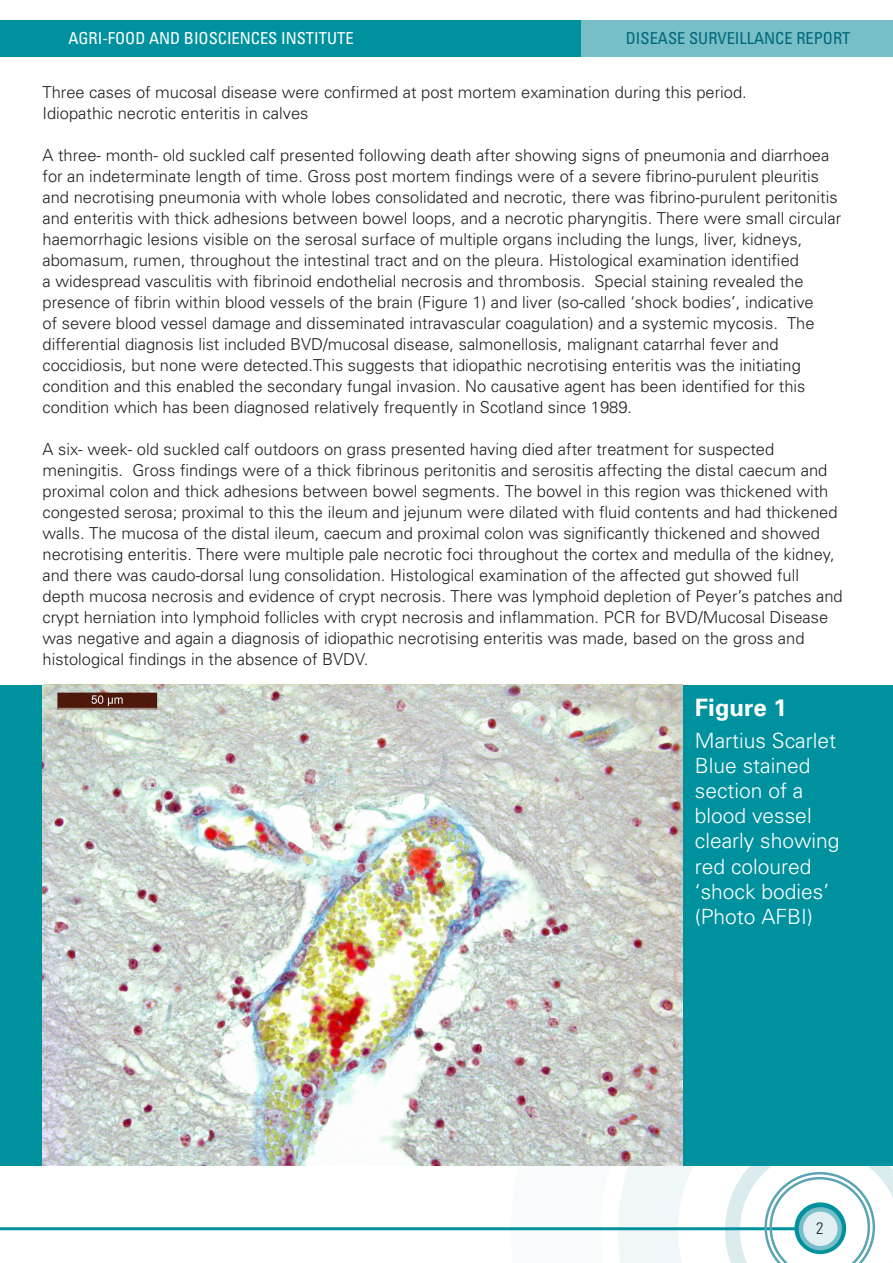
<style>
.page{position:relative;width:893px;height:1263px;background:#fff}
.page>*{position:absolute;margin:0;border:0;box-sizing:border-box;transform-origin:0 0}
.Annotation{font:700 24px "Univers";color:#fff}
.Figure_caption_text{font:300 21px/25.2px "Univers";color:#fff}
.t1{font:300 16.5px/21px "Univers";color:#231f20}
.t2{font:condensed 16.5px "Univers";color:#fff}
.t3{font:condensed 16.5px "Univers";color:#00677a}
.t4{font:300 condensed 16.5px "Univers";color:#231f20}
</style>
<div class="page">
<svg style="left:511px;top:1165px;width:214px;height:98px"></svg>
<hr style="left:0;top:1227px;width:833px;height:3px;background:#00919f">
<div style="left:0;top:20px;width:582px;height:36px;background:#00919f"></div>
<div style="left:582px;top:20px;width:311px;height:36px;background:#77bec7"></div>
<svg style="left:725px;top:1165px;width:168px;height:98px"></svg>
<div style="left:0;top:685px;width:893px;height:480px;background:#00919f"></div>
<img style="left:43px;top:685px;width:640px;height:480px">
<p class="t2" style="left:68px;top:28px;width:287px">AGRI-FOOD AND BIOSCIENCES INSTITUTE</p>
<p class="t3" style="left:626px;top:28px;width:226px">DISEASE SURVEILLANCE REPORT</p>
<p class="t1" style="left:43px;top:82px;width:706px">Three cases of mucosal disease were confirmed at post mortem examination during this period.</p>
<p class="t1" style="left:43px;top:103px;width:267px">Idiopathic necrotic enteritis in calves</p>
<p class="t1" style="left:43px;top:145px;width:800px">A three- month- old suckled calf presented following death after showing signs of pneumonia and diarrhoea for an indeterminate length of time. Gross post mortem findings were of a severe fibrino-purulent pleuritis and necrotising pneumonia with whole lobes consolidated and necrotic, there was fibrino-purulent peritonitis and enteritis with thick adhesions between bowel loops, and a necrotic pharyngitis. There were small circular haemorrhagic lesions visible on the serosal surface of multiple organs including the lungs, liver, kidneys, abomasum, rumen, throughout the intestinal tract and on the pleura. Histological examination identified<br>a widespread vasculitis with fibrinoid endothelial necrosis and thrombosis. Special staining revealed the presence of fibrin within blood vessels of the brain (Figure 1) and liver (so-called ‘shock bodies’, indicative<br>of severe blood vessel damage and disseminated intravascular coagulation) and a systemic mycosis. The differential diagnosis list included BVD/mucosal disease, salmonellosis, malignant catarrhal fever and coccidiosis, but none were detected.This suggests that idiopathic necrotising enteritis was the initiating condition and this enabled the secondary fungal invasion. No causative agent has been identified for this condition which has been diagnosed relatively frequently in Scotland since 1989.</p>
<p class="t1" style="left:43px;top:439px;width:802px">A six- week- old suckled calf outdoors on grass presented having died after treatment for suspected meningitis. Gross findings were of a thick fibrinous peritonitis and serositis affecting the distal caecum and proximal colon and thick adhesions between bowel segments. The bowel in this region was thickened with congested serosa; proximal to this the ileum and jejunum were dilated with fluid contents and had thickened walls. The mucosa of the distal ileum, caecum and proximal colon was significantly thickened and showed necrotising enteritis. There were multiple pale necrotic foci throughout the cortex and medulla of the kidney, and there was caudo-dorsal lung consolidation. Histological examination of the affected gut showed full depth mucosa necrosis and evidence of crypt necrosis. There was lymphoid depletion of Peyer’s patches and crypt herniation into lymphoid follicles with crypt necrosis and inflammation. PCR for BVD/Mucosal Disease was negative and again a diagnosis of idiopathic necrotising enteritis was made, based on the gross and histological findings in the absence of BVDV.</p>
<p class="Annotation" style="left:695px;top:692px;width:94px">Figure 1</p>
<p class="Figure_caption_text" style="left:695px;top:727px;width:146px">Martius Scarlet<br>Blue stained section of a blood vessel clearly showing red coloured ‘shock bodies’ (Photo AFBI)</p>
<p class="t4" style="left:816px;top:1218px;width:9px">2</p>
</div>
